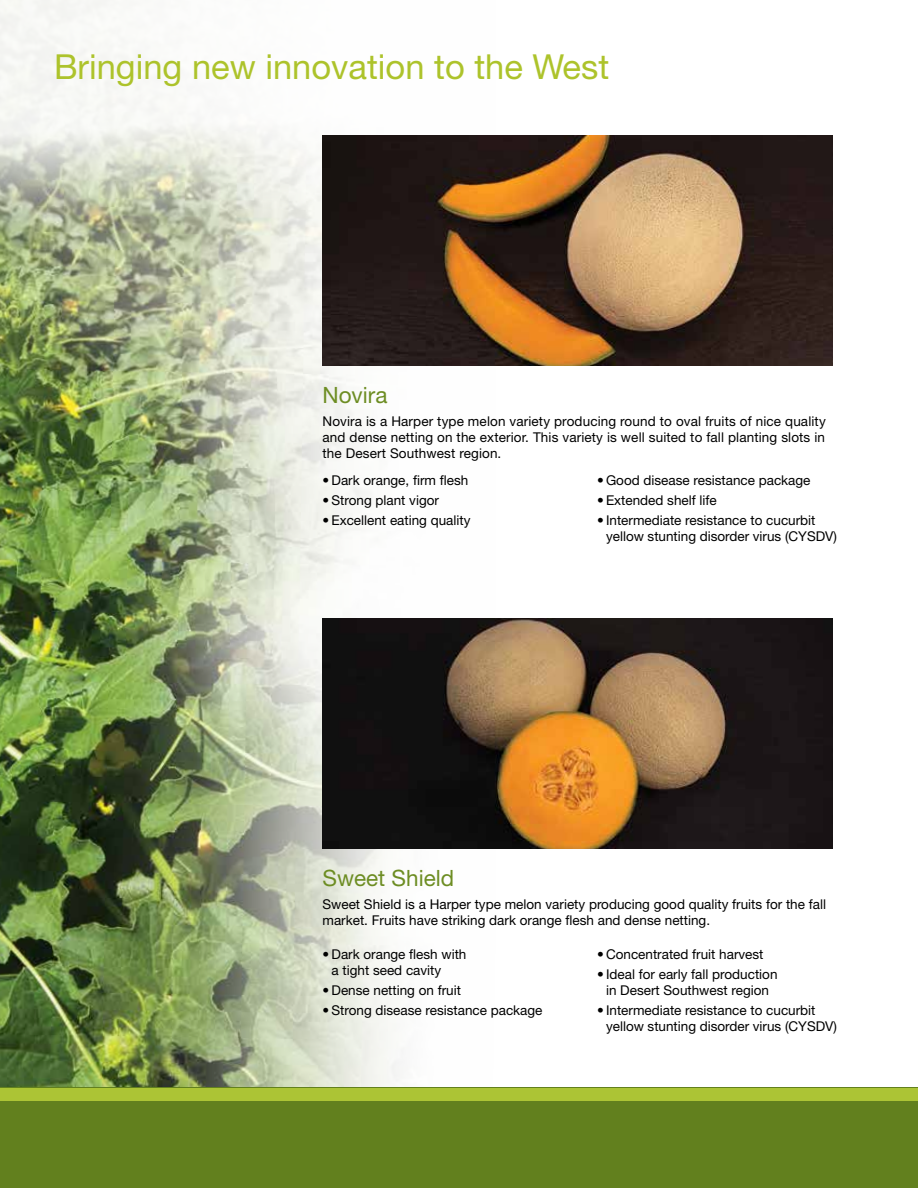
<style>
.page{position:relative;width:918px;height:1188px;background:#fff}
.page>*{position:absolute;margin:0;border:0;box-sizing:border-box;transform-origin:0 0}
.t1{font:34.5px "Helvetica Neue LT Std";color:#adc32b}
.t2{font:22.5px "Helvetica Neue LT Std";color:#6d8d23}
.t3{font:13.5px/16.2px "Helvetica Neue LT Std";color:#000}
</style>
<div class="page">
<img style="left:0;top:301px;width:496px;height:787px">
<svg style="left:0;top:0;width:833px;height:301px"></svg>
<img style="left:322px;top:135px;width:510px;height:231px">
<img style="left:322px;top:618px;width:510px;height:231px">
<div style="left:0;top:1088px;width:918px;height:100px;background:#62801e"></div>
<div style="left:0;top:1088px;width:918px;height:12px;background:#acc435"></div>
<h1 class="t1" style="left:54px;top:46px;width:557px">Bringing new innovation to the West</h1>
<h2 class="t2" style="left:322px;top:381px;width:66px">Novira</h2>
<p class="t3" style="left:322px;top:413px;width:505px;text-align:justify">Novira is a Harper type melon variety producing round to oval fruits of nice quality and dense netting on the exterior. This variety is well suited to fall planting slots in the Desert Southwest region.</p>
<p class="t3" style="left:322px;top:472px;width:147px">• Dark orange, firm flesh</p>
<p class="t3" style="left:322px;top:492px;width:118px">• Strong plant vigor</p>
<p class="t3" style="left:322px;top:512px;width:150px">• Excellent eating quality</p>
<p class="t3" style="left:597px;top:472px;width:215px">• Good disease resistance package</p>
<p class="t3" style="left:597px;top:492px;width:121px">• Extended shelf life</p>
<p class="t3" style="left:606px;top:512px;width:233px;text-indent:-9px">• Intermediate resistance to cucurbit yellow stunting disorder virus (CYSDV)</p>
<h2 class="t2" style="left:322px;top:864px;width:133px">Sweet Shield</h2>
<p class="t3" style="left:322px;top:896px;width:505px">Sweet Shield is a Harper type melon variety producing good quality fruits for the fall market. Fruits have striking dark orange flesh and dense netting.</p>
<p class="t3" style="left:332px;top:946px;width:136px;text-indent:-9px">• Dark orange flesh with a tight seed cavity</p>
<p class="t3" style="left:322px;top:982px;width:140px">• Dense netting on fruit</p>
<p class="t3" style="left:322px;top:1002px;width:222px">• Strong disease resistance package</p>
<p class="t3" style="left:597px;top:946px;width:168px">• Concentrated fruit harvest</p>
<p class="t3" style="left:597px;top:966px;width:182px;text-align:center">• Ideal for early fall production in Desert Southwest region</p>
<p class="t3" style="left:606px;top:1002px;width:233px;text-indent:-9px">• Intermediate resistance to cucurbit yellow stunting disorder virus (CYSDV)</p>
</div>
